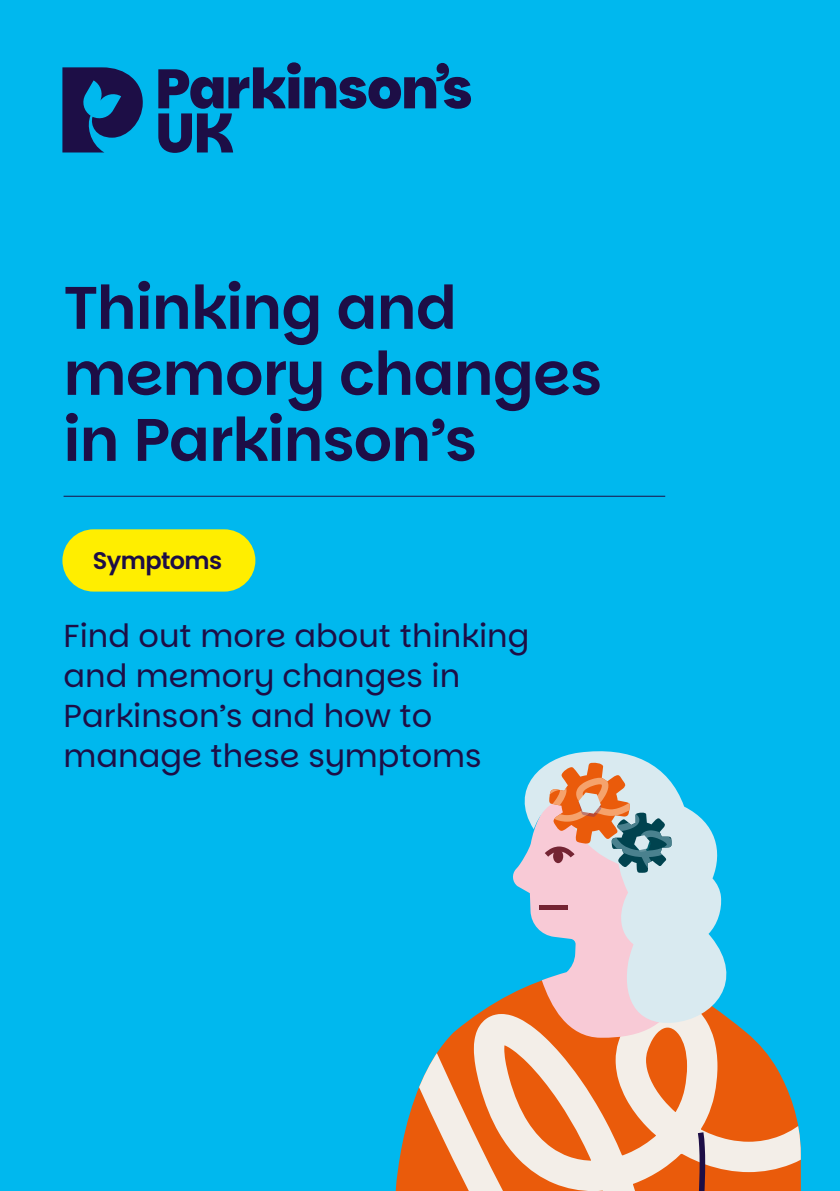
<style>
.page{position:relative;width:840px;height:1191px;background:#fff}
.page>*{position:absolute;margin:0;border:0;box-sizing:border-box;transform-origin:0 0}
.t1{font:600 60px/66px "Parkinsans";letter-spacing:-.01em;color:#1d0e46}
.t2{font:32px/40px "Parkinsans";color:#1d0e46}
.t3{font:600 24px "Poppins";letter-spacing:-.025em;color:#1d0e46}
</style>
<div class="page">
<div style="left:0;top:0;width:839px;height:1191px;background:#00b8ee"></div>
<hr style="left:63px;top:496px;width:602px;height:1px;background:#1d0e46">
<div style="left:62px;top:529px;width:193px;height:62px;background:#fe0;border-radius:31px"></div>
<svg style="left:395px;top:996px;width:405px;height:195px;background:#cba384"></svg>
<svg style="left:697px;top:1132px;width:7px;height:59px"></svg>
<svg style="left:511px;top:1026px;width:172px;height:12px;background:#f1b097"></svg>
<svg style="left:507px;top:751px;width:239px;height:275px"></svg>
<svg style="left:544px;top:762px;width:128px;height:111px;background:#c2aba0"></svg>
<hr style="left:538px;top:905px;width:29px;height:4px;background:#742433">
<svg style="left:158px;top:62px;width:312px;height:91px"></svg>
<svg style="left:62px;top:67px;width:81px;height:85px"></svg>
<h1 class="t1" style="left:63px;top:275px;width:539px">Thinking and memory changes in Parkinson’s</h1>
<p class="t3" style="left:93px;top:546px;width:131px">Symptoms</p>
<p class="t2" style="left:63px;top:615px;width:467px">Find out more about thinking and memory changes in<br>Parkinson’s and how to manage these symptoms</p>
</div>
